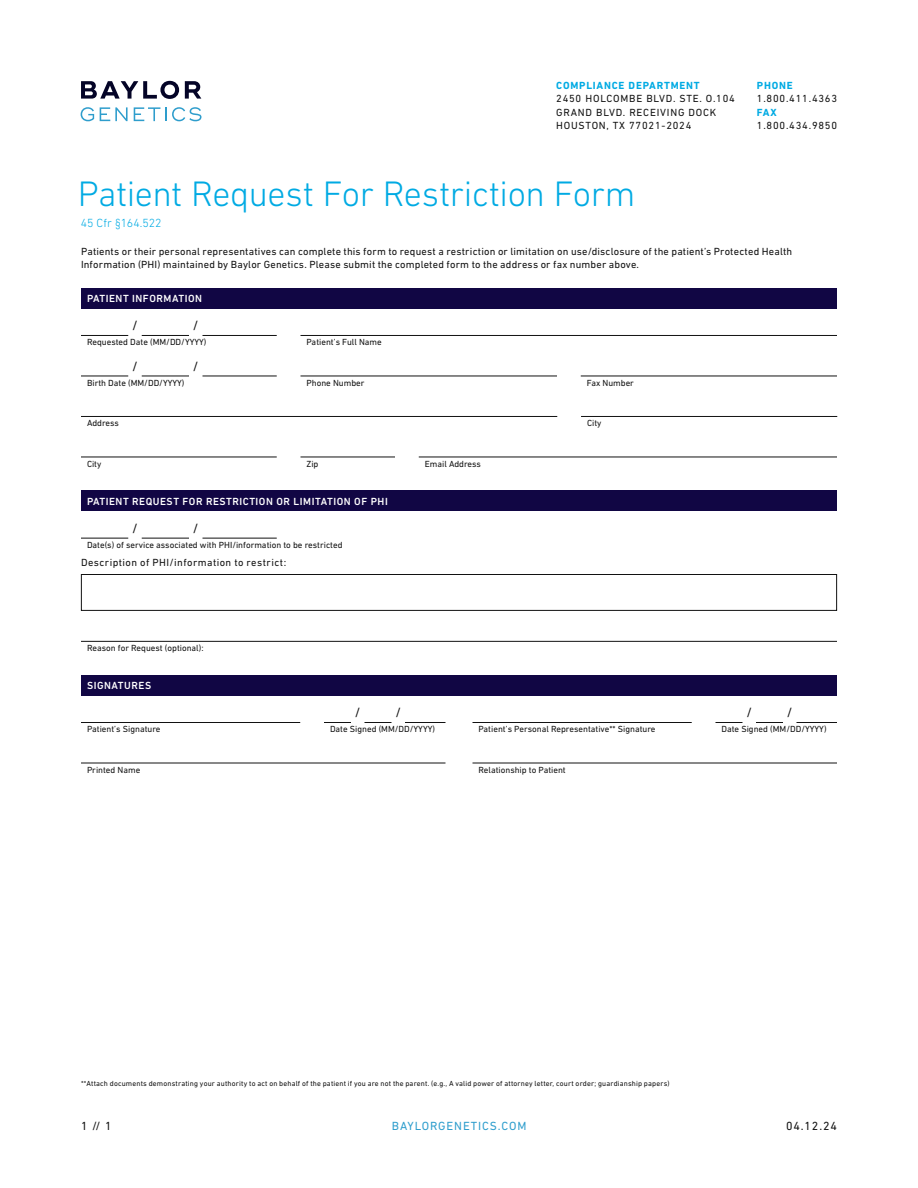
<style>
.page{position:relative;width:918px;height:1188px;background:#fff}
.page>*{position:absolute;margin:0;border:0;box-sizing:border-box;transform-origin:0 0}
.t1{font:300 36px "DIN Next LT Pro";letter-spacing:-.015em;color:#00aae3}
.t2{font:13.5px "DIN Next LT Pro";color:#121212}
.t3{font:12px "DIN Next LT Pro";letter-spacing:.075em;color:#2f9ecd}
.t4{font:300 12px "DIN Next LT Pro";letter-spacing:.005em;color:#00aae3}
.t5{font:12px "DIN Next LT Pro";color:#121212}
.t6{font:10.5px/12.6px "DIN Next LT Pro";letter-spacing:.02em;color:#121212}
.t7{font:10.5px/13.5px "DIN Next LT Pro";letter-spacing:.075em;color:#121212}
.t8{font:500 10.5px "DIN Next LT Pro";letter-spacing:.05em;color:#fff}
.t9{font:10.5px "DIN Next LT Pro";letter-spacing:.04em;color:#121212}
.t10{font:700 10.5px "DIN Next LT Pro";letter-spacing:.075em;color:#00aae3}
.t11{font:9px "DIN Next LT Pro";color:#121212}
.t12{font:7.5px "DIN Next LT Pro";letter-spacing:.02em;color:#121212}
</style>
<div class="page">
<svg style="left:81px;top:81px;width:98px;height:18px"></svg>
<svg style="left:185px;top:81px;width:16px;height:18px"></svg>
<svg style="left:81px;top:107px;width:13px;height:14px"></svg>
<svg style="left:100px;top:107px;width:28px;height:14px"></svg>
<svg style="left:134px;top:107px;width:67px;height:14px"></svg>
<div style="left:81px;top:288px;width:756px;height:20px;background:#110644"></div>
<hr style="left:81px;top:335px;width:47px;height:1px;background:#121212">
<hr style="left:142px;top:335px;width:47px;height:1px;background:#121212">
<hr style="left:202px;top:335px;width:75px;height:1px;background:#121212">
<hr style="left:301px;top:335px;width:536px;height:1px;background:#121212">
<hr style="left:81px;top:376px;width:47px;height:1px;background:#121212">
<hr style="left:142px;top:376px;width:47px;height:1px;background:#121212">
<hr style="left:202px;top:376px;width:75px;height:1px;background:#121212">
<hr style="left:301px;top:376px;width:256px;height:1px;background:#121212">
<hr style="left:581px;top:376px;width:256px;height:1px;background:#121212">
<hr style="left:81px;top:416px;width:476px;height:1px;background:#121212">
<hr style="left:581px;top:416px;width:256px;height:1px;background:#121212">
<hr style="left:81px;top:457px;width:196px;height:1px;background:#121212">
<hr style="left:301px;top:457px;width:94px;height:1px;background:#121212">
<hr style="left:419px;top:457px;width:418px;height:1px;background:#121212">
<div style="left:81px;top:675px;width:756px;height:21px;background:#110644"></div>
<hr style="left:81px;top:763px;width:365px;height:1px;background:#121212">
<hr style="left:472px;top:763px;width:365px;height:1px;background:#121212">
<svg style="left:324px;top:722px;width:27px;height:1px"></svg>
<svg style="left:364px;top:722px;width:28px;height:1px"></svg>
<hr style="left:405px;top:722px;width:41px;height:1px;background:#121212">
<hr style="left:81px;top:722px;width:219px;height:1px;background:#121212">
<svg style="left:716px;top:722px;width:26px;height:1px"></svg>
<svg style="left:756px;top:722px;width:27px;height:1px"></svg>
<hr style="left:796px;top:722px;width:41px;height:1px;background:#121212">
<hr style="left:472px;top:722px;width:220px;height:1px;background:#121212">
<div style="left:81px;top:491px;width:756px;height:20px;background:#110644"></div>
<hr style="left:81px;top:538px;width:47px;height:1px;background:#121212">
<hr style="left:142px;top:538px;width:47px;height:1px;background:#121212">
<hr style="left:202px;top:538px;width:75px;height:1px;background:#121212">
<div style="left:81px;top:574px;width:756px;height:37px;border:1px solid #121212"></div>
<hr style="left:81px;top:641px;width:756px;height:1px;background:#121212">
<p class="t10" style="left:556px;top:79px;width:145px">COMPLIANCE DEPARTMENT</p>
<p class="t7" style="left:556px;top:92px;width:180px">2450 HOLCOMBE BLVD. STE. O.104<br>GRAND BLVD. RECEIVING DOCK<br>HOUSTON, TX 77021-2024</p>
<h1 class="t1" style="left:78px;top:173px;width:559px">Patient Request For Restriction Form</h1>
<h3 class="t4" style="left:81px;top:216px;width:82px">45 Cfr §164.522</h3>
<p class="t10" style="left:757px;top:79px;width:37px">PHONE</p>
<p class="t7" style="left:757px;top:92px;width:82px">1.800.411.4363</p>
<p class="t10" style="left:757px;top:106px;width:21px">FAX</p>
<p class="t7" style="left:757px;top:119px;width:82px">1.800.434.9850</p>
<p class="t6" style="left:81px;top:245px;width:713px">Patients or their personal representatives can complete this form to request a restriction or limitation on use/disclosure of the patient’s Protected Health<br>Information (PHI) maintained by Baylor Genetics. Please submit the completed form to the address or fax number above.</p>
<p class="t8" style="left:87px;top:293px;width:117px">PATIENT INFORMATION</p>
<h2 class="t2" style="left:132px;top:318px;width:7px">/</h2>
<h2 class="t2" style="left:193px;top:318px;width:7px">/</h2>
<p class="t11" style="left:87px;top:337px;width:121px">Requested Date (MM/DD/YYYY)</p>
<p class="t11" style="left:307px;top:337px;width:77px">Patient’s Full Name</p>
<h2 class="t2" style="left:132px;top:359px;width:7px">/</h2>
<h2 class="t2" style="left:193px;top:359px;width:7px">/</h2>
<p class="t11" style="left:87px;top:378px;width:99px">Birth Date (MM/DD/YYYY)</p>
<p class="t11" style="left:307px;top:378px;width:60px">Phone Number</p>
<p class="t11" style="left:587px;top:378px;width:49px">Fax Number</p>
<p class="t11" style="left:87px;top:418px;width:34px">Address</p>
<p class="t11" style="left:587px;top:418px;width:16px">City</p>
<p class="t11" style="left:87px;top:459px;width:16px">City</p>
<p class="t11" style="left:307px;top:459px;width:13px">Zip</p>
<p class="t11" style="left:425px;top:459px;width:58px">Email Address</p>
<p class="t8" style="left:87px;top:495px;width:302px">PATIENT REQUEST FOR RESTRICTION OR LIMITATION OF PHI</p>
<h2 class="t2" style="left:132px;top:521px;width:7px">/</h2>
<h2 class="t2" style="left:193px;top:521px;width:7px">/</h2>
<p class="t11" style="left:87px;top:540px;width:257px">Date(s) of service associated with PHI/information to be restricted</p>
<p class="t9" style="left:81px;top:557px;width:207px">Description of PHI/information to restrict:</p>
<p class="t11" style="left:87px;top:643px;width:118px">Reason for Request (optional):</p>
<p class="t8" style="left:87px;top:680px;width:66px">SIGNATURES</p>
<h2 class="t2" style="left:355px;top:705px;width:7px">/</h2>
<h2 class="t2" style="left:395px;top:705px;width:7px">/</h2>
<p class="t11" style="left:87px;top:724px;width:75px">Patient’s Signature</p>
<p class="t11" style="left:330px;top:724px;width:107px">Date Signed (MM/DD/YYYY)</p>
<h2 class="t2" style="left:746px;top:705px;width:7px">/</h2>
<h2 class="t2" style="left:787px;top:705px;width:7px">/</h2>
<p class="t11" style="left:479px;top:724px;width:179px">Patient’s Personal Representative** Signature</p>
<p class="t11" style="left:722px;top:724px;width:107px">Date Signed (MM/DD/YYYY)</p>
<p class="t11" style="left:87px;top:765px;width:55px">Printed Name</p>
<p class="t11" style="left:479px;top:765px;width:89px">Relationship to Patient</p>
<p class="t12" style="left:81px;top:1079px;width:590px">**Attach documents demonstrating your authority to act on behalf of the patient if you are not the parent. (e.g., A valid power of attorney letter, court order; guardianship papers)</p>
<h3 class="t5" style="left:81px;top:1118px;width:32px">1 // 1</h3>
<h3 class="t3" style="left:392px;top:1118px;width:136px">BAYLORGENETICS.COM</h3>
<h3 class="t5" style="left:786px;top:1118px;width:52px">04.12.24</h3>
</div>
